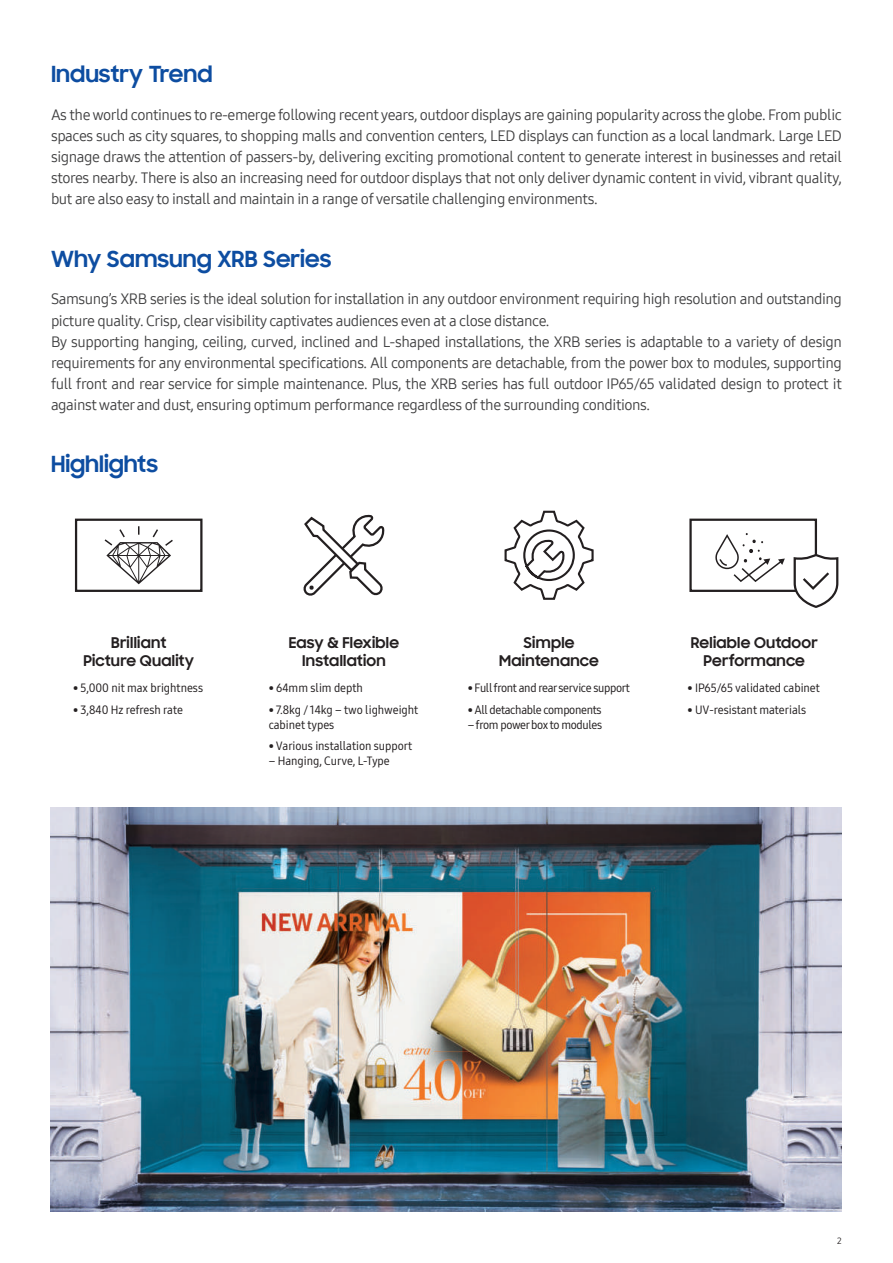
<style>
.page{position:relative;width:893px;height:1263px;background:#fff}
.page>*{position:absolute;margin:0;border:0;box-sizing:border-box;transform-origin:0 0}
.t1{font:700 22.5px "Samsung Sharp Sans";color:#0d4da1}
.t2{font:15px/21px "Samsung One 400";letter-spacing:-.03em;color:#3e3e3f;text-align:justify}
.t3{font:700 15px/18px "Samsung Sharp Sans";letter-spacing:.015em;color:#231f20;text-align:center}
.t4{font:12px/15px "Samsung One 500 C";color:#231f20}
.t5{font:12px "Samsung One 500 C";letter-spacing:-.025em;color:#231f20}
.t6{font:9px "Samsung One 400";color:#231f20}
</style>
<div class="page">
<svg style="left:715px;top:533px;width:70px;height:49px"></svg>
<div style="left:689px;top:519px;width:128px;height:73px;border:2px solid #231f20"></div>
<svg style="left:792px;top:555px;width:47px;height:53px"></svg>
<div style="left:75px;top:519px;width:127px;height:73px;border:2px solid #231f20"></div>
<svg style="left:104px;top:526px;width:69px;height:58px"></svg>
<svg style="left:303px;top:514px;width:82px;height:82px"></svg>
<svg style="left:504px;top:510px;width:90px;height:90px"></svg>
<img style="left:51px;top:808px;width:791px;height:404px">
<h1 class="t1" style="left:51px;top:64px;width:163px">Industry Trend</h1>
<p class="t2" style="left:51px;top:105px;width:792px">As the world continues to re-emerge following recent years, outdoor displays are gaining popularity across the globe. From public spaces such as city squares, to shopping malls and convention centers, LED displays can function as a local landmark. Large LED signage draws the attention of passers-by, delivering exciting promotional content to generate interest in businesses and retail stores nearby. There is also an increasing need for outdoor displays that not only deliver dynamic content in vivid, vibrant quality, but are also easy to install and maintain in a range of versatile challenging environments.</p>
<h1 class="t1" style="left:51px;top:248px;width:282px">Why Samsung XRB Series</h1>
<p class="t2" style="left:51px;top:290px;width:792px;text-align:left">Samsung’s XRB series is the ideal solution for installation in any outdoor environment requiring high resolution and outstanding picture quality. Crisp, clear visibility captivates audiences even at a close distance.<br>By supporting hanging, ceiling, curved, inclined and L-shaped installations, the XRB series is adaptable to a variety of design requirements for any environmental specifications. All components are detachable, from the power box to modules, supporting full front and rear service for simple maintenance. Plus, the XRB series has full outdoor IP65/65 validated design to protect it against water and dust, ensuring optimum performance regardless of the surrounding conditions.</p>
<h1 class="t1" style="left:51px;top:454px;width:109px">Highlights</h1>
<p class="t3" style="left:83px;top:635px;width:112px">Brilliant<br>Picture Quality</p>
<p class="t3" style="left:499px;top:635px;width:101px">Simple<br>Maintenance</p>
<p class="t3" style="left:289px;top:635px;width:112px">Easy &amp; Flexible<br>Installation</p>
<p class="t3" style="left:691px;top:635px;width:129px">Reliable Outdoor<br>Performance</p>
<p class="t4" style="left:73px;top:681px;width:131px">• 5,000 nit max brightness</p>
<p class="t4" style="left:73px;top:703px;width:111px">• 3,840 Hz refresh rate</p>
<p class="t4" style="left:269px;top:681px;width:96px">• 64mm slim depth</p>
<p class="t4" style="left:269px;top:703px;width:151px">• 7.8kg / 14kg – two lighweight cabinet types</p>
<p class="t4" style="left:269px;top:739px;width:145px">• Various installation support</p>
<p class="t4" style="left:269px;top:754px;width:123px">– Hanging, Curve, L-Type</p>
<p class="t5" style="left:468px;top:683px;width:164px">• Full front and rear service support</p>
<p class="t5" style="left:468px;top:704px;width:135px">• All detachable components</p>
<p class="t5" style="left:468px;top:719px;width:136px">– from power box to modules</p>
<p class="t4" style="left:688px;top:681px;width:134px">• IP65/65 validated cabinet</p>
<p class="t4" style="left:688px;top:703px;width:120px">• UV-resistant materials</p>
<p class="t6" style="left:837px;top:1237px;width:6px">2</p>
</div>
